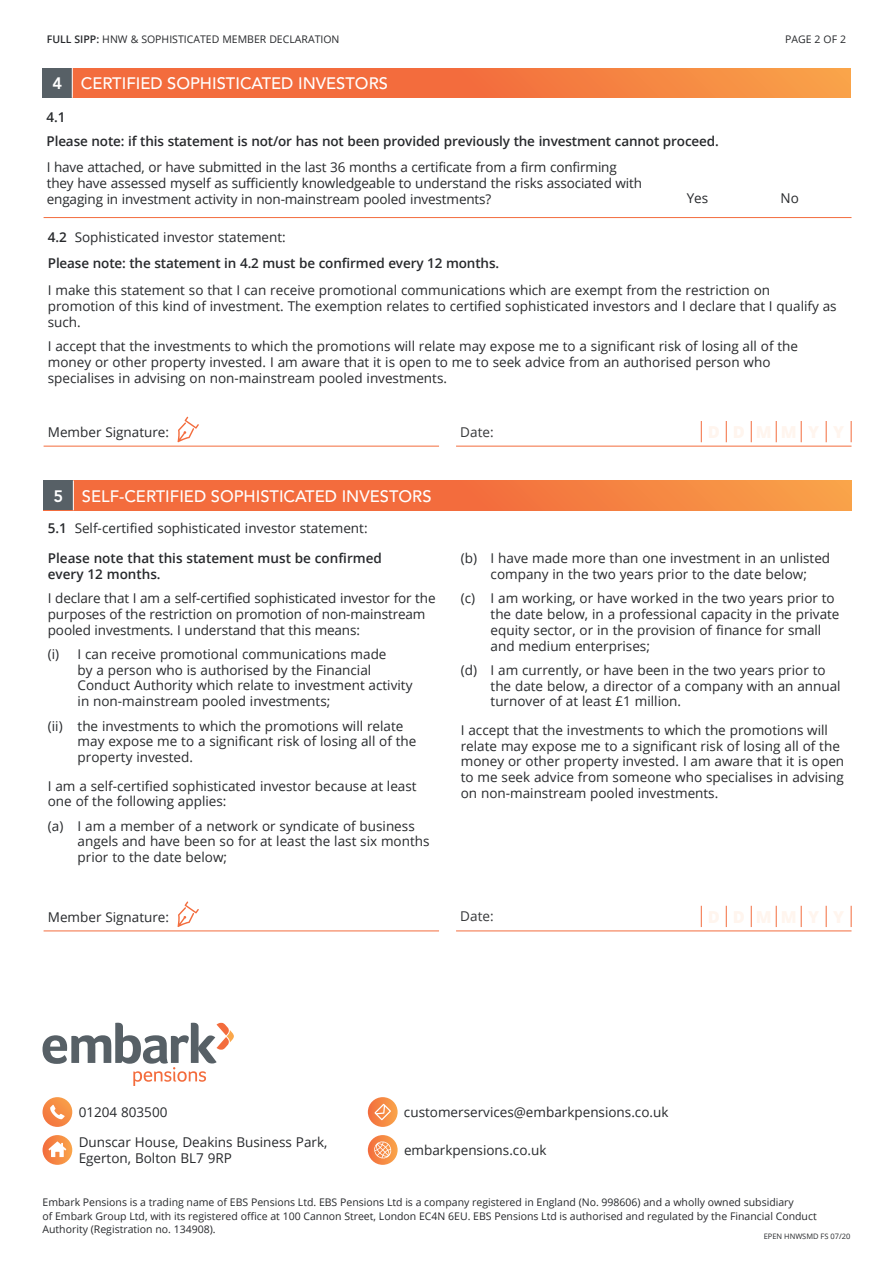
<style>
.page{position:relative;width:893px;height:1263px;background:#fff}
.page>*{position:absolute;margin:0;border:0;box-sizing:border-box;transform-origin:0 0}
.t1{font:500 16.5px "Avenir LT Std";color:#fff}
.t2{font:13.5px/15.8px "Open Sans";color:#27292c}
.t3{font:600 13.5px/15.8px "Open Sans";letter-spacing:-.01em;color:#27292c}
.t4{font:13.5px "Open Sans";color:#363739}
.t5{font:10.5px/13.5px "Open Sans";color:#27292c}
.t6{font:7.5px "Open Sans";color:#27292c}
.s1{font-weight:600}
.s2{font-weight:800}
</style>
<div class="page">
<div style="left:43px;top:68px;width:807px;height:30px;background:linear-gradient(to right,#f15c39,#f79546)"></div>
<div style="left:43px;top:68px;width:29px;height:30px;background:#576066"></div>
<hr style="left:72px;top:68px;width:1px;height:30px;background:#fff">
<hr style="left:44px;top:217px;width:807px;height:1px;background:#f36c3d">
<svg style="left:43px;top:1097px;width:29px;height:30px"></svg>
<svg style="left:50px;top:1105px;width:15px;height:14px"></svg>
<svg style="left:368px;top:1097px;width:30px;height:30px"></svg>
<svg style="left:374px;top:1104px;width:17px;height:16px"></svg>
<svg style="left:368px;top:1135px;width:30px;height:30px"></svg>
<svg style="left:373px;top:1140px;width:19px;height:19px"></svg>
<svg style="left:43px;top:1135px;width:29px;height:30px"></svg>
<svg style="left:48px;top:1141px;width:18px;height:16px"></svg>
<svg style="left:43px;top:1023px;width:191px;height:63px"></svg>
<svg style="left:74px;top:480px;width:777px;height:30px;background:#f47940"></svg>
<div style="left:44px;top:480px;width:29px;height:30px;background:#576066"></div>
<hr style="left:44px;top:446px;width:395px;height:1px;background:#f36c3d">
<hr style="left:44px;top:930px;width:395px;height:1px;background:#f36c3d">
<svg style="left:178px;top:417px;width:21px;height:25px"></svg>
<svg style="left:178px;top:901px;width:21px;height:26px"></svg>
<hr style="left:456px;top:446px;width:395px;height:1px;background:#f36c3d">
<hr style="left:456px;top:930px;width:395px;height:1px;background:#f36c3d">
<svg style="left:851px;top:421px;width:1px;height:21px"></svg>
<svg style="left:851px;top:906px;width:1px;height:21px"></svg>
<svg style="left:826px;top:421px;width:1px;height:21px"></svg>
<svg style="left:826px;top:906px;width:1px;height:21px"></svg>
<svg style="left:801px;top:421px;width:1px;height:21px"></svg>
<svg style="left:801px;top:906px;width:1px;height:21px"></svg>
<svg style="left:776px;top:421px;width:1px;height:21px"></svg>
<svg style="left:776px;top:906px;width:1px;height:21px"></svg>
<svg style="left:751px;top:421px;width:1px;height:21px"></svg>
<svg style="left:751px;top:906px;width:1px;height:21px"></svg>
<svg style="left:726px;top:421px;width:1px;height:21px"></svg>
<svg style="left:726px;top:906px;width:1px;height:21px"></svg>
<svg style="left:701px;top:421px;width:1px;height:21px"></svg>
<svg style="left:701px;top:906px;width:1px;height:21px"></svg>
<p class="t5" style="left:47px;top:32px;width:294px"><span class="s1">FULL SIPP:</span> HNW &amp; SOPHISTICATED MEMBER DECLARATION</p>
<p class="t5" style="left:785px;top:32px;width:63px">PAGE 2 OF 2</p>
<p class="t1" style="left:53px;top:74px;width:337px"><span class="s2">4</span> CERTIFIED SOPHISTICATED INVESTORS</p>
<p class="t3" style="left:47px;top:109px;width:21px">4.1</p>
<p class="t3" style="left:47px;top:133px;width:674px">Please note: if this statement is not/or has not been provided previously the investment cannot proceed.</p>
<p class="t2" style="left:47px;top:159px;width:597px">I have attached, or have submitted in the last 36 months a certificate from a firm confirming they have assessed myself as sufficiently knowledgeable to understand the risks associated with engaging in investment activity in non-mainstream pooled investments?</p>
<p class="t2" style="left:48px;top:229px;width:239px"><span class="s1">4.2</span> Sophisticated investor statement:</p>
<p class="t3" style="left:48px;top:255px;width:453px">Please note: the statement in 4.2 must be confirmed every 12 months.</p>
<p class="t2" style="left:687px;top:190px;width:23px">Yes</p>
<p class="t2" style="left:780px;top:190px;width:20px">No</p>
<p class="t2" style="left:48px;top:282px;width:790px">I make this statement so that I can receive promotional communications which are exempt from the restriction on promotion of this kind of investment. The exemption relates to certified sophisticated investors and I declare that I qualify as such.</p>
<p class="t2" style="left:48px;top:338px;width:752px">I accept that the investments to which the promotions will relate may expose me to a significant risk of losing all of the money or other property invested. I am aware that it is open to me to seek advice from an authorised person who specialises in advising on non-mainstream pooled investments.</p>
<p class="t2" style="left:48px;top:424px;width:123px">Member Signature:</p>
<p class="t1" style="left:54px;top:486px;width:379px"><span class="s2">5</span> SELF-CERTIFIED SOPHISTICATED INVESTORS</p>
<p class="t2" style="left:48px;top:520px;width:321px"><span class="s1">5.1</span> Self-certified sophisticated investor statement:</p>
<p class="t3" style="left:48px;top:550px;width:336px">Please note that this statement must be confirmed every 12 months.</p>
<p class="t2" style="left:48px;top:590px;width:389px">I declare that I am a self-certified sophisticated investor for the purposes of the restriction on promotion of non-mainstream pooled investments. I understand that this means:</p>
<p class="t2" style="left:78px;top:646px;width:336px;text-indent:-30px">(i) I can receive promotional communications made<br>by a person who is authorised by the Financial Conduct Authority which relate to investment activity in non-mainstream pooled investments;</p>
<p class="t2" style="left:78px;top:717px;width:340px;text-indent:-30px">(ii) the investments to which the promotions will relate may expose me to a significant risk of losing all of the property invested.</p>
<p class="t2" style="left:48px;top:777px;width:370px">I am a self-certified sophisticated investor because at least one of the following applies:</p>
<p class="t2" style="left:78px;top:817px;width:353px;text-indent:-30px">(a) I am a member of a network or syndicate of business angels and have been so for at least the last six months prior to the date below;</p>
<p class="t2" style="left:48px;top:908px;width:123px">Member Signature:</p>
<p class="t4" style="left:460px;top:422px;width:35px">Date:</p>
<p class="t2" style="left:461px;top:550px;width:371px;text-align:center">(b) I have made more than one investment in an unlisted company in the two years prior to the date below;</p>
<p class="t2" style="left:491px;top:590px;width:350px;text-indent:-30px">(c) I am working, or have worked in the two years prior to the date below, in a professional capacity in the private equity sector, or in the provision of finance for small and medium enterprises;</p>
<p class="t2" style="left:491px;top:662px;width:352px;text-indent:-30px">(d) I am currently, or have been in the two years prior to the date below, a director of a company with an annual turnover of at least £1 million.</p>
<p class="t2" style="left:461px;top:722px;width:385px">I accept that the investments to which the promotions will relate may expose me to a significant risk of losing all of the money or other property invested. I am aware that it is open to me seek advice from someone who specialises in advising on non-mainstream pooled investments.</p>
<p class="t4" style="left:460px;top:907px;width:35px">Date:</p>
<p class="t2" style="left:79px;top:1104px;width:90px">01204 803500</p>
<p class="t2" style="left:79px;top:1134px;width:250px">Dunscar House, Deakins Business Park,<br>Egerton, Bolton BL7 9RP</p>
<p class="t2" style="left:404px;top:1104px;width:266px">customerservices@embarkpensions.co.uk</p>
<p class="t2" style="left:404px;top:1142px;width:144px">embarkpensions.co.uk</p>
<p class="t5" style="left:43px;top:1195px;width:776px">Embark Pensions is a trading name of EBS Pensions Ltd. EBS Pensions Ltd is a company registered in England (No. 998606) and a wholly owned subsidiary<br>of Embark Group Ltd, with its registered office at 100 Cannon Street, London EC4N 6EU. EBS Pensions Ltd is authorised and regulated by the Financial Conduct<br>Authority (Registration no. 134908).</p>
<p class="t6" style="left:764px;top:1231px;width:88px">EPEN HNWSMD FS 07/20</p>
</div>
